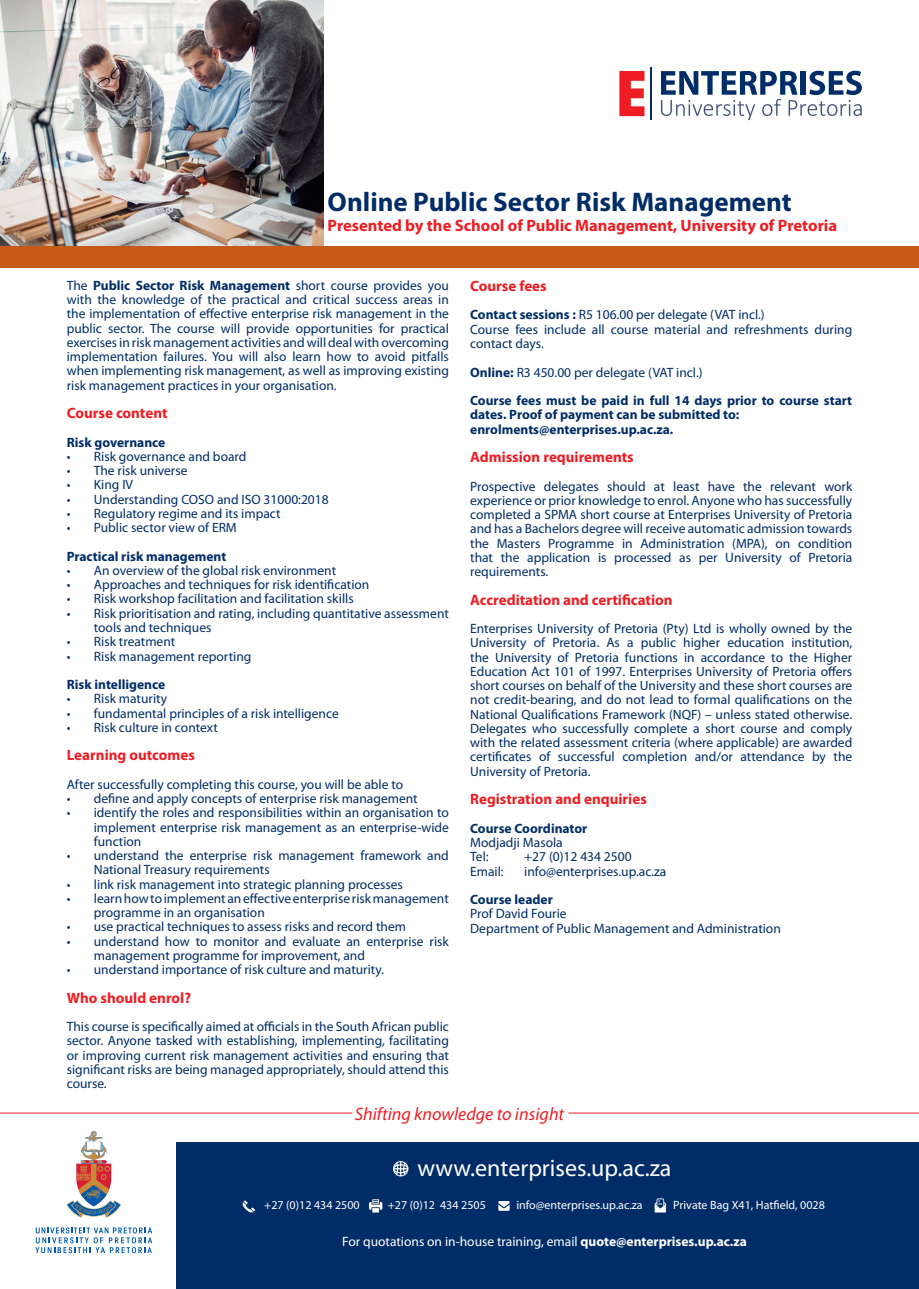
<style>
.page{position:relative;width:919px;height:1289px;background:#fff}
.page>*{position:absolute;margin:0;border:0;box-sizing:border-box;transform-origin:0 0}
.t1{font:700 27px "Myriad Pro";color:#002d67}
.t2{font:24px "Myriad Pro";color:#fff}
.t3{font:italic 18px "Myriad Pro";color:#ee1d23}
.t4{font:700 16.5px "Myriad Pro";color:#ee1d23}
.t5{font:700 15px "Myriad Pro";color:#ee1d23}
.t6{font:13.5px/14.2px "Myriad Pro";color:#002d67;text-align:justify}
.t7{font:700 13.5px/14.2px "Myriad Pro";color:#002d67}
.t8{font:13.5px "Myriad Pro";color:#fff}
.t9{font:12px "Myriad Pro";color:#fff}
.s1{font-weight:700}
</style>
<div class="page">
<div style="left:170px;top:1142px;width:748px;height:146px;background:#002d67"></div>
<div style="left:0;top:1114px;width:176px;height:174px;background:#fff"></div>
<svg style="left:35px;top:1227px;width:117px;height:26px"></svg>
<svg style="left:66px;top:1131px;width:55px;height:86px"></svg>
<hr style="left:0;top:1112px;width:352px;height:1px;background:#ee1d23">
<hr style="left:568px;top:1112px;width:350px;height:1px;background:#ee1d23">
<svg style="left:393px;top:1161px;width:15px;height:15px"></svg>
<svg style="left:498px;top:1201px;width:11px;height:9px"></svg>
<svg style="left:242px;top:1200px;width:13px;height:12px"></svg>
<svg style="left:369px;top:1199px;width:13px;height:13px"></svg>
<svg style="left:654px;top:1198px;width:12px;height:14px"></svg>
<svg style="left:619px;top:71px;width:25px;height:45px"></svg>
<svg style="left:661px;top:71px;width:200px;height:49px"></svg>
<hr style="left:649px;top:67px;width:2px;height:53px;background:#002d67">
<img style="left:0;top:0;width:323px;height:246px">
<div style="left:0;top:246px;width:918px;height:21px;background:#c65a19"></div>
<p class="t1" style="left:327px;top:185px;width:465px">Online Public Sector Risk Management</p>
<p class="t4" style="left:327px;top:215px;width:511px">Presented by the School of Public Management, University of Pretoria</p>
<p class="t6" style="left:67px;top:278px;width:383px">The <span class="s1">Public Sector Risk Management</span> short course provides you with the knowledge of the practical and critical success areas in the implementation of effective enterprise risk management in the public sector. The course will provide opportunities for practical exercises in risk management activities and will deal with overcoming implementation failures. You will also learn how to avoid pitfalls when implementing risk management, as well as improving existing risk management practices in your organisation.</p>
<p class="t5" style="left:67px;top:403px;width:102px">Course content</p>
<p class="t7" style="left:67px;top:434px;width:100px">Risk governance</p>
<p class="t6" style="left:67px;top:449px;width:181px">• Risk governance and board</p>
<p class="t6" style="left:67px;top:463px;width:122px">• The risk universe</p>
<p class="t6" style="left:67px;top:477px;width:68px">• King IV</p>
<p class="t6" style="left:67px;top:492px;width:263px">• Understanding COSO and ISO 31000:2018</p>
<p class="t6" style="left:67px;top:506px;width:215px">• Regulatory regime and its impact</p>
<p class="t6" style="left:67px;top:520px;width:171px">• Public sector view of ERM</p>
<p class="t7" style="left:67px;top:548px;width:161px">Practical risk management</p>
<p class="t6" style="left:67px;top:563px;width:271px">• An overview of the global risk environment</p>
<p class="t6" style="left:67px;top:577px;width:304px">• Approaches and techniques for risk identification</p>
<p class="t6" style="left:67px;top:591px;width:288px">• Risk workshop facilitation and facilitation skills</p>
<p class="t6" style="left:94px;top:606px;width:356px;text-indent:-27px">• Risk prioritisation and rating, including quantitative assessment tools and techniques</p>
<p class="t6" style="left:67px;top:634px;width:110px">• Risk treatment</p>
<p class="t6" style="left:67px;top:648px;width:186px">• Risk management reporting</p>
<p class="t7" style="left:67px;top:677px;width:100px">Risk intelligence</p>
<p class="t6" style="left:67px;top:691px;width:102px">• Risk maturity</p>
<p class="t6" style="left:67px;top:705px;width:273px">• fundamental principles of a risk intelligence</p>
<p class="t6" style="left:67px;top:720px;width:152px">• Risk culture in context</p>
<p class="t5" style="left:67px;top:745px;width:129px">Learning outcomes</p>
<p class="t6" style="left:67px;top:777px;width:338px">After successfully completing this course, you will be able to</p>
<p class="t6" style="left:67px;top:791px;width:352px">• define and apply concepts of enterprise risk management</p>
<p class="t6" style="left:94px;top:805px;width:356px;text-indent:-27px">• identify the roles and responsibilities within an organisation to implement enterprise risk management as an enterprise-wide function</p>
<p class="t6" style="left:94px;top:848px;width:356px;text-indent:-27px">• understand the enterprise risk management framework and<br>National Treasury requirements</p>
<p class="t6" style="left:67px;top:876px;width:337px">• link risk management into strategic planning processes</p>
<p class="t6" style="left:94px;top:891px;width:356px;text-indent:-27px">• learn how to implement an effective enterprise risk management programme in an organisation</p>
<p class="t6" style="left:67px;top:919px;width:341px">• use practical techniques to assess risks and record them</p>
<p class="t6" style="left:94px;top:933px;width:356px;text-indent:-27px">• understand how to monitor and evaluate an enterprise risk management programme for improvement, and</p>
<p class="t6" style="left:67px;top:962px;width:319px">• understand importance of risk culture and maturity.</p>
<p class="t5" style="left:67px;top:987px;width:126px">Who should enrol?</p>
<p class="t6" style="left:67px;top:1019px;width:383px">This course is specifically aimed at officials in the South African public sector. Anyone tasked with establishing, implementing, facilitating or improving current risk management activities and ensuring that significant risks are being managed appropriately, should attend this course.</p>
<p class="t5" style="left:470px;top:276px;width:78px">Course fees</p>
<p class="t6" style="left:470px;top:307px;width:296px"><span class="s1">Contact sessions :</span> R5 106.00 per delegate (VAT incl.)</p>
<p class="t6" style="left:470px;top:322px;width:383px">Course fees include all course material and refreshments during contact days.</p>
<p class="t6" style="left:470px;top:364px;width:234px"><span class="s1">Online:</span> R3 450.00 per delegate (VAT incl.)</p>
<p class="t7" style="left:470px;top:393px;width:383px">Course fees must be paid in full 14 days prior to course start dates. Proof of payment can be submitted to:</p>
<p class="t7" style="left:470px;top:421px;width:205px">enrolments@enterprises.up.ac.za.</p>
<p class="t5" style="left:470px;top:447px;width:165px">Admission requirements</p>
<p class="t6" style="left:470px;top:478px;width:383px">Prospective delegates should at least have the relevant work experience or prior knowledge to enrol. Anyone who has successfully completed a SPMA short course at Enterprises University of Pretoria and has a Bachelors degree will receive automatic admission towards the Masters Programme in Administration (MPA), on condition that the application is processed as per University of Pretoria requirements.</p>
<p class="t5" style="left:470px;top:589px;width:204px">Accreditation and certification</p>
<p class="t6" style="left:470px;top:621px;width:383px">Enterprises University of Pretoria (Pty) Ltd is wholly owned by the University of Pretoria. As a public higher education institution, the University of Pretoria functions in accordance to the Higher Education Act 101 of 1997. Enterprises University of Pretoria offers short courses on behalf of the University and these short courses are not credit-bearing, and do not lead to formal qualifications on the National Qualifications Framework (NQF) – unless stated otherwise.<br>Delegates who successfully complete a short course and comply with the related assessment criteria (where applicable) are awarded certificates of successful completion and/or attendance by the University of Pretoria.</p>
<p class="t5" style="left:470px;top:789px;width:178px">Registration and enquiries</p>
<p class="t7" style="left:470px;top:820px;width:119px">Course Coordinator</p>
<p class="t6" style="left:470px;top:835px;width:94px">Modjadji Masola</p>
<p class="t6" style="left:470px;top:849px;width:20px">Tel:</p>
<p class="t6" style="left:524px;top:849px;width:109px">+27 (0)12 434 2500</p>
<p class="t6" style="left:470px;top:863px;width:35px">Email:</p>
<p class="t6" style="left:524px;top:863px;width:144px">info@enterprises.up.ac.za</p>
<p class="t7" style="left:470px;top:891px;width:84px">Course leader</p>
<p class="t6" style="left:470px;top:906px;width:98px">Prof David Fourie</p>
<p class="t6" style="left:470px;top:920px;width:312px">Department of Public Management and Administration</p>
<p class="t3" style="left:355px;top:1102px;width:211px">Shifting knowledge to insight</p>
<p class="t2" style="left:417px;top:1152px;width:255px">www.enterprises.up.ac.za</p>
<p class="t9" style="left:264px;top:1197px;width:97px">+27 (0)12 434 2500</p>
<p class="t9" style="left:388px;top:1197px;width:100px">+27 (0)12 434 2505</p>
<p class="t9" style="left:516px;top:1197px;width:128px">info@enterprises.up.ac.za</p>
<p class="t9" style="left:673px;top:1197px;width:153px">Private Bag X41, Hatfield, 0028</p>
<p class="t8" style="left:342px;top:1232px;width:406px">For quotations on in-house training, email <span class="s1">quote@enterprises.up.ac.za</span></p>
</div>
